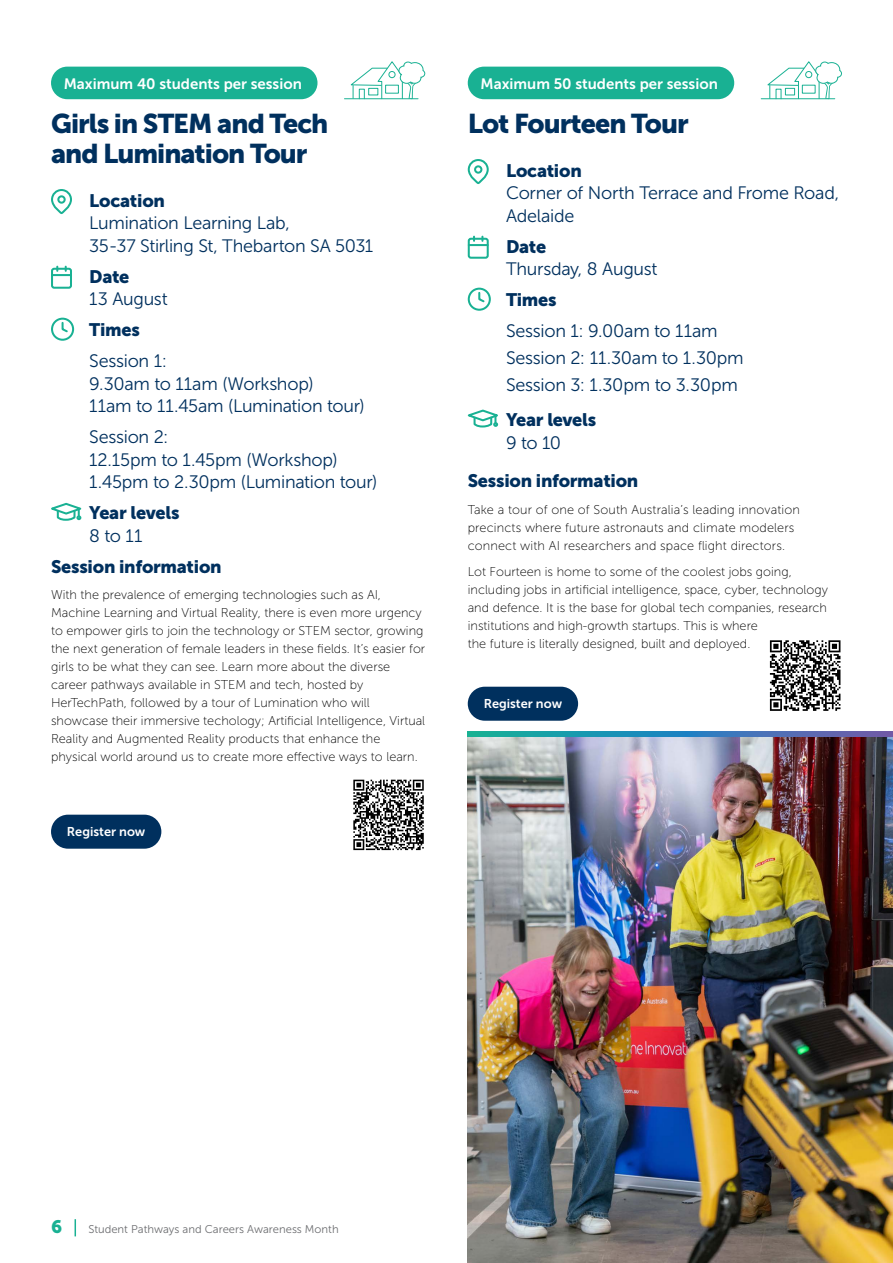
<style>
.page{position:relative;width:893px;height:1263px;background:#fff}
.page>*{position:absolute;margin:0;border:0;box-sizing:border-box;transform-origin:0 0}
.t1{font:27px/30px "Museo Sans 900";letter-spacing:-.035em;color:#00305e}
.t2{font:18px/22.5px "Museo Sans 300";letter-spacing:-.015em;color:#00305e}
.t3{font:18px "Museo Sans 900";letter-spacing:-.015em;color:#00305e}
.t4{font:18px "Museo Sans 900";color:#19b193}
.t5{font:15px "Museo Sans 700";color:#fff}
.t6{font:12.75px/18px "Museo Sans 100";color:#000}
.t7{font:12.75px "Museo Sans 700";color:#fff}
.t8{font:11.25px "Museo Sans 300";color:#6d6e71}
</style>
<div class="page">
<div style="left:51px;top:189px;width:21px;height:25px;border:2px solid #19b193;border-radius:9px"></div>
<div style="left:57px;top:195px;width:9px;height:9px;border:2px solid #19b193;border-radius:50%"></div>
<div style="left:51px;top:268px;width:21px;height:21px;border:2px solid #19b193;border-radius:2px"></div>
<svg style="left:52px;top:267px;width:19px;height:9px"></svg>
<div style="left:51px;top:318px;width:23px;height:23px;border:2px solid #19b193;border-radius:50%"></div>
<svg style="left:61px;top:321px;width:8px;height:12px"></svg>
<svg style="left:51px;top:502px;width:31px;height:19px"></svg>
<div style="left:51px;top:815px;width:110px;height:34px;background:#00305e;border-radius:17px"></div>
<div style="left:468px;top:159px;width:21px;height:25px;border:2px solid #19b193;border-radius:9px"></div>
<div style="left:474px;top:165px;width:8px;height:9px;border:2px solid #19b193;border-radius:50%"></div>
<div style="left:468px;top:238px;width:21px;height:21px;border:2px solid #19b193;border-radius:2px"></div>
<svg style="left:469px;top:237px;width:19px;height:9px"></svg>
<div style="left:468px;top:288px;width:23px;height:23px;border:2px solid #19b193;border-radius:50%"></div>
<svg style="left:478px;top:291px;width:8px;height:12px"></svg>
<svg style="left:467px;top:409px;width:32px;height:19px"></svg>
<div style="left:468px;top:687px;width:110px;height:34px;background:#00305e;border-radius:17px"></div>
<img style="left:468px;top:736px;width:425px;height:527px">
<svg style="left:468px;top:732px;width:425px;height:4px;background:#3384b0"></svg>
<div style="left:51px;top:67px;width:266px;height:32px;background:#19b193;border-radius:16px"></div>
<div style="left:468px;top:67px;width:266px;height:32px;background:#19b193;border-radius:16px"></div>
<svg style="left:353px;top:780px;width:71px;height:70px"></svg>
<svg style="left:770px;top:640px;width:70px;height:71px"></svg>
<svg style="left:350px;top:61px;width:76px;height:39px"></svg>
<hr style="left:344px;top:98px;width:74px;height:1px;background:#19b193">
<svg style="left:767px;top:61px;width:75px;height:39px"></svg>
<hr style="left:761px;top:98px;width:74px;height:1px;background:#19b193">
<svg style="left:75px;top:1219px;width:1px;height:17px"></svg>
<p class="t5" style="left:64px;top:75px;width:240px">Maximum 40 students per session</p>
<p class="t5" style="left:480px;top:75px;width:239px">Maximum 50 students per session</p>
<h1 class="t1" style="left:51px;top:108px;width:279px">Girls in STEM and Tech and Lumination Tour</h1>
<h2 class="t3" style="left:89px;top:190px;width:77px">Location</h2>
<h2 class="t2" style="left:89px;top:212px;width:286px">Lumination Learning Lab,<br>35-37 Stirling St, Thebarton SA 5031</h2>
<h2 class="t3" style="left:89px;top:266px;width:42px">Date</h2>
<h2 class="t2" style="left:89px;top:288px;width:80px">13 August</h2>
<h2 class="t3" style="left:89px;top:320px;width:52px">Times</h2>
<h2 class="t2" style="left:89px;top:350px;width:277px">Session 1:<br>9.30am to 11am (Workshop)<br>11am to 11.45am (Lumination tour)</h2>
<h2 class="t2" style="left:89px;top:426px;width:290px">Session 2:<br>12.15pm to 1.45pm (Workshop)<br>1.45pm to 2.30pm (Lumination tour)</h2>
<h2 class="t3" style="left:89px;top:503px;width:92px">Year levels</h2>
<h2 class="t2" style="left:89px;top:524px;width:55px">8 to 11</h2>
<h2 class="t3" style="left:51px;top:556px;width:172px">Session information</h2>
<p class="t6" style="left:51px;top:586px;width:376px">With the prevalence of emerging technologies such as AI, Machine Learning and Virtual Reality, there is even more urgency to empower girls to join the technology or STEM sector, growing the next generation of female leaders in these fields. It’s easier for girls to be what they can see. Learn more about the diverse career pathways available in STEM and tech, hosted by HerTechPath, followed by a tour of Lumination who will showcase their immersive techology; Artificial Intelligence, Virtual Reality and Augmented Reality products that enhance the physical world around us to create more effective ways to learn.</p>
<p class="t7" style="left:67px;top:824px;width:80px">Register now</p>
<h1 class="t1" style="left:468px;top:108px;width:223px">Lot Fourteen Tour</h1>
<h2 class="t3" style="left:506px;top:160px;width:77px">Location</h2>
<h2 class="t2" style="left:506px;top:182px;width:335px">Corner of North Terrace and Frome Road,<br>Adelaide</h2>
<h2 class="t3" style="left:506px;top:236px;width:42px">Date</h2>
<h2 class="t2" style="left:506px;top:258px;width:153px">Thursday, 8 August</h2>
<h2 class="t3" style="left:506px;top:290px;width:52px">Times</h2>
<h2 class="t2" style="left:506px;top:318px;width:239px;line-height:26.7px">Session 1: 9.00am to 11am<br>Session 2: 11.30am to 1.30pm<br>Session 3: 1.30pm to 3.30pm</h2>
<h2 class="t3" style="left:506px;top:409px;width:92px">Year levels</h2>
<h2 class="t2" style="left:506px;top:431px;width:57px">9 to 10</h2>
<h2 class="t3" style="left:468px;top:470px;width:172px">Session information</h2>
<p class="t6" style="left:468px;top:500px;width:334px">Take a tour of one of South Australia’s leading innovation precincts where future astronauts and climate modelers connect with AI researchers and space flight directors.</p>
<p class="t6" style="left:468px;top:563px;width:362px">Lot Fourteen is home to some of the coolest jobs going, including jobs in artificial intelligence, space, cyber, technology and defence. It is the base for global tech companies, research institutions and high-growth startups. This is where<br>the future is literally designed, built and deployed.</p>
<p class="t7" style="left:484px;top:696px;width:80px">Register now</p>
<h2 class="t4" style="left:51px;top:1217px;width:13px">6</h2>
<p class="t8" style="left:88px;top:1223px;width:252px">Student Pathways and Careers Awareness Month</p>
</div>
